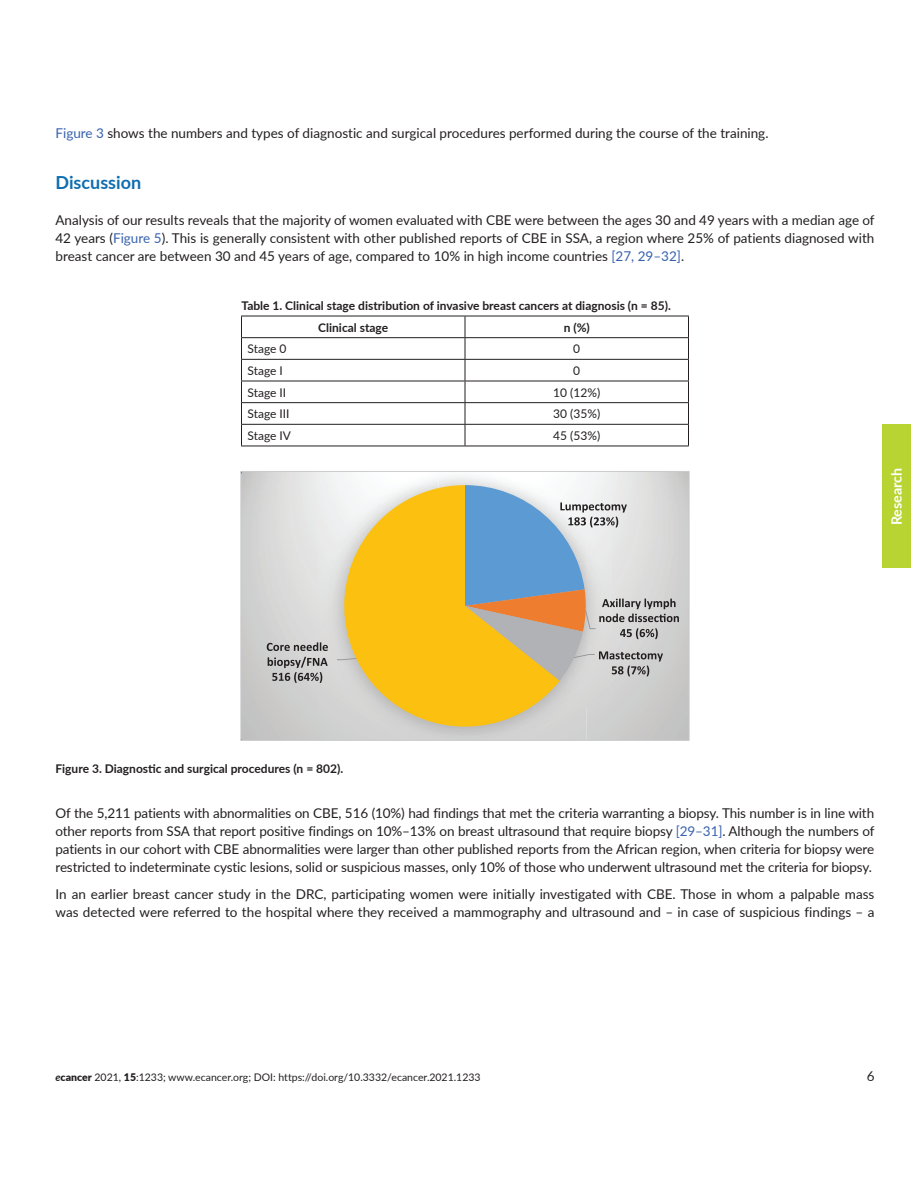
<style>
.page{position:relative;width:918px;height:1188px;background:#fff}
.page>*{position:absolute;margin:0;border:0;box-sizing:border-box;transform-origin:0 0}
.t1{font:700 18px "Lato";color:#0e6eb0}
.t2{font:700 14.25px "Lato";color:#fff}
.t3{font:13.5px/18px "Lato";color:#231f20;text-align:justify}
.t4{font:700 12px/21.6px "Lato";color:#231f20}
.t5{font:12px "Lato";color:#231f20}
.t6{font:10.5px "Lato";color:#231f20}
.s1{color:#3862ae}
.s2{font-weight:700;font-style:italic}
.s3{font-weight:900}
</style>
<div class="page">
<div style="left:882px;top:425px;width:29px;height:143px;background:#b8d432"></div>
<hr style="left:241px;top:316px;width:224px;height:1px;background:#231f20">
<hr style="left:465px;top:316px;width:224px;height:1px;background:#231f20">
<hr style="left:241px;top:337px;width:224px;height:1px;background:#231f20">
<hr style="left:465px;top:337px;width:224px;height:1px;background:#231f20">
<hr style="left:241px;top:359px;width:224px;height:1px;background:#231f20">
<hr style="left:465px;top:359px;width:224px;height:1px;background:#231f20">
<hr style="left:241px;top:381px;width:224px;height:1px;background:#231f20">
<hr style="left:465px;top:381px;width:224px;height:1px;background:#231f20">
<hr style="left:241px;top:402px;width:224px;height:1px;background:#231f20">
<hr style="left:465px;top:402px;width:224px;height:1px;background:#231f20">
<hr style="left:241px;top:424px;width:224px;height:1px;background:#231f20">
<svg style="left:241px;top:316px;width:1px;height:130px"></svg>
<hr style="left:465px;top:424px;width:224px;height:1px;background:#231f20">
<svg style="left:465px;top:316px;width:1px;height:130px"></svg>
<svg style="left:688px;top:316px;width:1px;height:130px"></svg>
<hr style="left:241px;top:446px;width:224px;height:1px;background:#231f20">
<hr style="left:465px;top:446px;width:224px;height:1px;background:#231f20">
<svg style="left:240px;top:471px;width:450px;height:270px;background:#dad3bf"></svg>
<svg style="left:267px;top:642px;width:61px;height:9px"></svg>
<svg style="left:268px;top:657px;width:60px;height:26px;background:#a5a4a4"></svg>
<svg style="left:337px;top:485px;width:342px;height:196px;background:#cebf88"></svg>
<p class="t3" style="left:55px;top:124px;width:715px"><span class="s1">Figure 3</span> shows the numbers and types of diagnostic and surgical procedures performed during the course of the training.</p>
<h1 class="t1" style="left:56px;top:170px;width:87px">Discussion</h1>
<p class="t3" style="left:56px;top:211px;width:821px">Analysis of our results reveals that the majority of women evaluated with CBE were between the ages 30 and 49 years with a median age of 42 years (<span class="s1">Figure 5</span>). This is generally consistent with other published reports of CBE in SSA, a region where 25% of patients diagnosed with breast cancer are between 30 and 45 years of age, compared to 10% in high income countries <span class="s1">[27, 29–32]</span>.</p>
<p class="t4" style="left:318px;top:294px;width:354px;text-indent:-77px">Table 1. Clinical stage distribution of invasive breast cancers at diagnosis (n = 85).<br>Clinical stage</p>
<p class="t4" style="left:564px;top:316px;width:28px">n (%)</p>
<p class="t5" style="left:248px;top:340px;width:41px">Stage 0</p>
<p class="t5" style="left:573px;top:340px;width:8px">0</p>
<p class="t5" style="left:248px;top:362px;width:37px">Stage I</p>
<p class="t5" style="left:573px;top:362px;width:8px">0</p>
<p class="t5" style="left:248px;top:384px;width:40px">Stage II</p>
<p class="t5" style="left:553px;top:384px;width:48px">10 (12%)</p>
<p class="t5" style="left:248px;top:405px;width:44px">Stage III</p>
<p class="t5" style="left:553px;top:405px;width:48px">30 (35%)</p>
<p class="t5" style="left:248px;top:427px;width:45px">Stage IV</p>
<p class="t5" style="left:553px;top:427px;width:48px">45 (53%)</p>
<p class="t2" style="left:886px;top:525px;width:59px;rotate:-90deg">Research</p>
<p class="t4" style="left:56px;top:757px;width:289px">Figure 3. Diagnostic and surgical procedures (n = 802).</p>
<p class="t3" style="left:56px;top:804px;width:821px">Of the 5,211 patients with abnormalities on CBE, 516 (10%) had findings that met the criteria warranting a biopsy. This number is in line with other reports from SSA that report positive findings on 10%–13% on breast ultrasound that require biopsy <span class="s1">[29–31]</span>. Although the numbers of patients in our cohort with CBE abnormalities were larger than other published reports from the African region, when criteria for biopsy were restricted to indeterminate cystic lesions, solid or suspicious masses, only 10% of those who underwent ultrasound met the criteria for biopsy.</p>
<p class="t3" style="left:56px;top:885px;width:820px">In an earlier breast cancer study in the DRC, participating women were initially investigated with CBE. Those in whom a palpable mass was detected were referred to the hospital where they received a mammography and ultrasound and – in case of suspicious findings – a</p>
<p class="t6" style="left:56px;top:1070px;width:427px"><span class="s2">e</span><span class="s3">cancer</span> 2021, <span class="s3">15</span>:1233; www.ecancer.org; DOI: https://doi.org/10.3332/ecancer.2021.1233</p>
<p class="t3" style="left:867px;top:1067px;width:9px">6</p>
</div>
